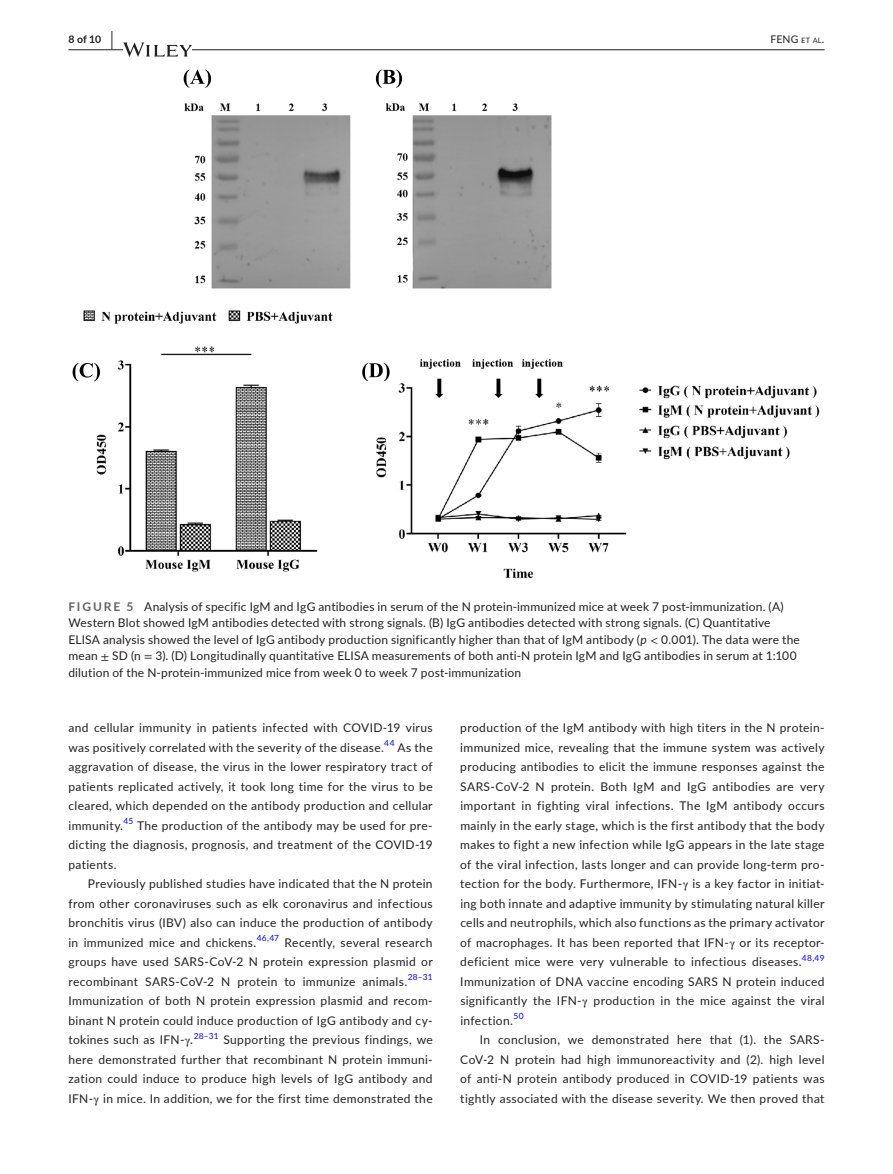
<style>
.page{position:relative;width:893px;height:1174px;background:#fff}
.page>*{position:absolute;margin:0;border:0;box-sizing:border-box;transform-origin:0 0}
.t1{font:12px/19.5px "Lato";letter-spacing:.02em;color:#231f20;text-align:justify}
.t2{font:10.5px "Lato";color:#231f20}
.t3{font:700 10.5px "Lato";color:#231f20}
.t4{font:8.4px "Lato";letter-spacing:.035em;color:#00f}
.s1{font-size:19.5px}
.s2{font-size:7.35px}
.s3{font-weight:700;color:#636366}
.s4{font-style:italic}
.s5{font-family:"STIX"}
</style>
<div class="page">
<hr style="left:68px;top:49px;width:756px;height:1px;background:#231f20">
<svg style="left:123px;top:42px;width:69px;height:15px"></svg>
<img style="left:72px;top:69px;width:748px;height:509px">
<p class="t3" style="left:68px;top:31px;width:46px">8 of 10 <span class="s1">|</span></p>
<p class="t2" style="left:770px;top:31px;width:56px">FENG <span class="s2">et al</span>.</p>
<p class="t1" style="left:68px;top:597px;width:733px;line-height:16.5px;text-align:left"><span class="s3">FIGURE 5</span> Analysis of specific IgM and IgG antibodies in serum of the N protein-immunized mice at week 7 post-immunization. (A)<br>Western Blot showed IgM antibodies detected with strong signals. (B) IgG antibodies detected with strong signals. (C) Quantitative ELISA analysis showed the level of IgG antibody production significantly higher than that of IgM antibody (<span class="s4">p</span> <span class="s5">&lt;</span> 0.001). The data were the mean <span class="s5">±</span> SD (n <span class="s5">=</span> 3). (D) Longitudinally quantitative ELISA measurements of both anti-N protein IgM and IgG antibodies in serum at 1:100 dilution of the N-protein-immunized mice from week 0 to week 7 post-immunization</p>
<p class="t1" style="left:68px;top:717px;width:366px">and cellular immunity in patients infected with COVID-19 virus was positively correlated with the severity of the disease.</p>
<p class="t4" style="left:384px;top:737px;width:12px">44</p>
<p class="t1" style="left:68px;top:737px;width:366px;text-indent:329px">As the aggravation of disease, the virus in the lower respiratory tract of patients replicated actively, it took long time for the virus to be cleared, which depended on the antibody production and cellular immunity.<sup>45</sup> The production of the antibody may be used for pre&shy;dicting the diagnosis, prognosis, and treatment of the COVID-19 patients.</p>
<p class="t1" style="left:68px;top:873px;width:366px;text-indent:20px">Previously published studies have indicated that the N protein from other coronaviruses such as elk coronavirus and infectious bronchitis virus (IBV) also can induce the production of antibody in immunized mice and chickens.</p>
<p class="t4" style="left:257px;top:932px;width:24px">46,47</p>
<p class="t1" style="left:68px;top:932px;width:366px;text-indent:216px">Recently, several research groups have used SARS-CoV-2 N protein expression plasmid or recombinant SARS-CoV-2 N protein to immunize animals.</p>
<p class="t4" style="left:408px;top:971px;width:26px">28–31</p>
<p class="t1" style="left:68px;top:990px;width:366px">Immunization of both N protein expression plasmid and recom&shy;binant N protein could induce production of IgG antibody and cy&shy;tokines such as IFN-<span class="s5">γ</span>.<sup>28–31</sup> Supporting the previous findings, we here demonstrated further that recombinant N protein immuni&shy;zation could induce to produce high levels of IgG antibody and IFN-<span class="s5">γ</span> in mice. In addition, we for the first time demonstrated the</p>
<p class="t1" style="left:460px;top:717px;width:366px">production of the IgM antibody with high titers in the N protein&shy;immunized mice, revealing that the immune system was actively producing antibodies to elicit the immune responses against the SARS-CoV-2 N protein. Both IgM and IgG antibodies are very important in fighting viral infections. The IgM antibody occurs mainly in the early stage, which is the first antibody that the body makes to fight a new infection while IgG appears in the late stage of the viral infection, lasts longer and can provide long-term pro&shy;tection for the body. Furthermore, IFN-<span class="s5">γ</span> is a key factor in initiat&shy;ing both innate and adaptive immunity by stimulating natural killer cells and neutrophils, which also functions as the primary activator of macrophages. It has been reported that IFN-<span class="s5">γ</span> or its receptor&shy;deficient mice were very vulnerable to infectious diseases.<sup>48,49<br></sup>Immunization of DNA vaccine encoding SARS N protein induced significantly the IFN-<span class="s5">γ</span> production in the mice against the viral infection.</p>
<p class="t4" style="left:513px;top:1010px;width:12px">50</p>
<p class="t1" style="left:460px;top:1029px;width:366px;text-indent:20px">In conclusion, we demonstrated here that (1). the SARS-CoV-2 N protein had high immunoreactivity and (2). high level of anti-N protein antibody produced in COVID-19 patients was tightly associated with the disease severity. We then proved that</p>
</div>
